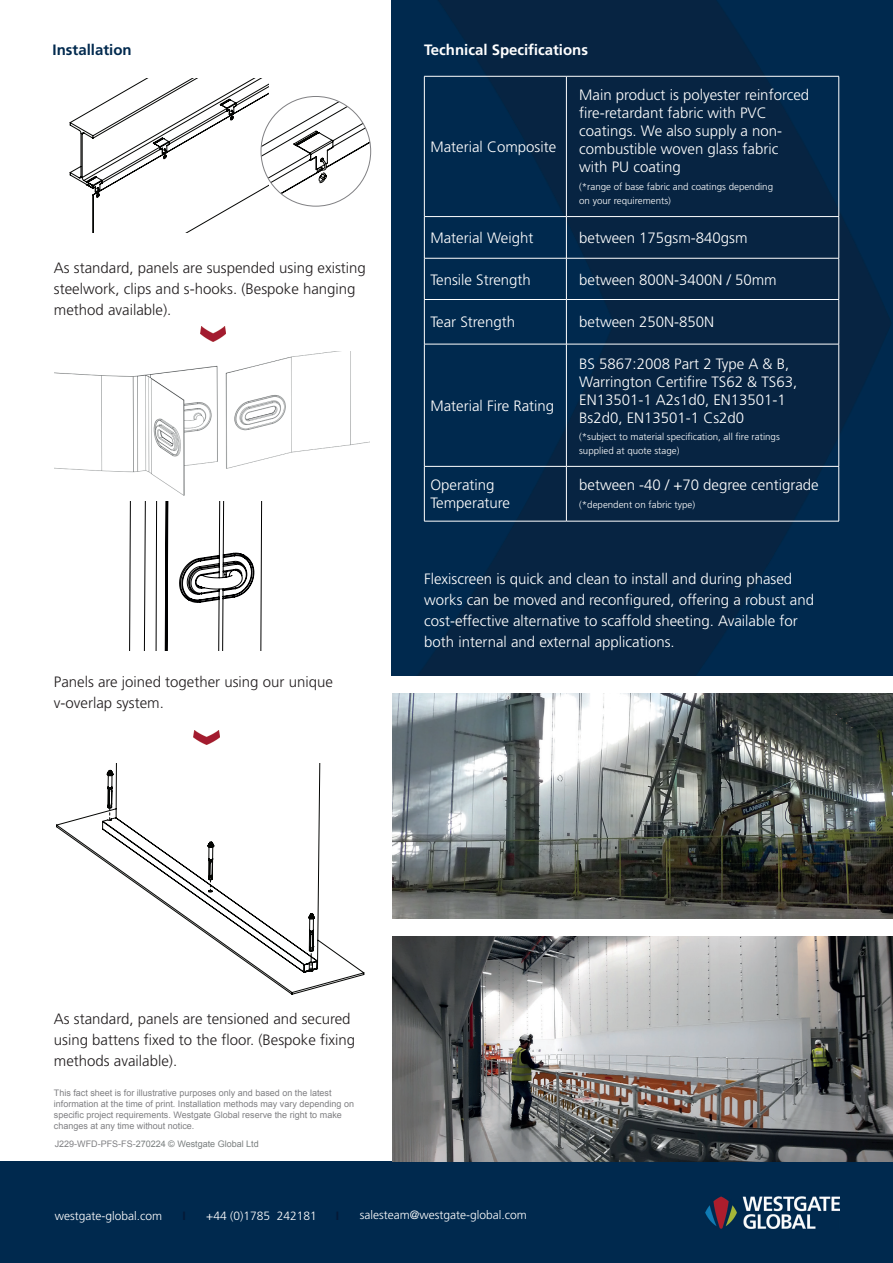
<style>
.page{position:relative;width:893px;height:1263px;background:#fff}
.page>*{position:absolute;margin:0;border:0;box-sizing:border-box;transform-origin:0 0}
.t1{font:300 15px/18px "Frutiger LT Pro";color:#fff}
.t2{font:300 15px/21px "Frutiger LT Pro";color:#231f20}
.t3{font:700 15px "Frutiger LT Pro";color:#fff}
.t4{font:700 15px "Frutiger LT Pro";color:#00294e}
.t5{font:300 12px "Frutiger LT Pro";color:#fff}
.t6{font:700 12px "Frutiger LT Pro";color:#051937}
.t7{font:300 9.75px/13.5px "Frutiger LT Pro";color:#fff}
.t8{font:9px/10.8px "Arial";color:#808083}
.t9{font:9px "Arial";color:#7a7f7f}
.s1{color:#808083}
</style>
<div class="page">
<img style="left:55px;top:351px;width:314px;height:145px">
<svg style="left:129px;top:501px;width:134px;height:150px"></svg>
<div style="left:0;top:1162px;width:893px;height:101px;background:#00294e"></div>
<img style="left:706px;top:1196px;width:134px;height:32px">
<img style="left:391px;top:0;width:501px;height:675px">
<img style="left:392px;top:936px;width:501px;height:225px">
<img style="left:200px;top:327px;width:26px;height:15px">
<img style="left:194px;top:730px;width:25px;height:15px">
<hr style="left:424px;top:76px;width:142px;height:1px;background:#fff">
<hr style="left:424px;top:76px;width:1px;height:140px;background:#fff">
<hr style="left:566px;top:76px;width:273px;height:1px;background:#fff">
<hr style="left:566px;top:76px;width:1px;height:140px;background:#fff">
<hr style="left:838px;top:76px;width:1px;height:140px;background:#fff">
<hr style="left:424px;top:216px;width:142px;height:1px;background:#fff">
<hr style="left:424px;top:217px;width:1px;height:41px;background:#fff">
<hr style="left:566px;top:216px;width:273px;height:1px;background:#fff">
<hr style="left:566px;top:217px;width:1px;height:41px;background:#fff">
<hr style="left:838px;top:217px;width:1px;height:41px;background:#fff">
<hr style="left:424px;top:258px;width:142px;height:1px;background:#fff">
<hr style="left:424px;top:258px;width:1px;height:41px;background:#fff">
<hr style="left:566px;top:258px;width:273px;height:1px;background:#fff">
<hr style="left:566px;top:258px;width:1px;height:41px;background:#fff">
<hr style="left:838px;top:258px;width:1px;height:41px;background:#fff">
<hr style="left:424px;top:299px;width:142px;height:1px;background:#fff">
<hr style="left:424px;top:300px;width:1px;height:44px;background:#fff">
<hr style="left:566px;top:299px;width:273px;height:1px;background:#fff">
<hr style="left:566px;top:300px;width:1px;height:44px;background:#fff">
<hr style="left:838px;top:300px;width:1px;height:44px;background:#fff">
<hr style="left:424px;top:344px;width:142px;height:1px;background:#fff">
<hr style="left:424px;top:344px;width:1px;height:122px;background:#fff">
<hr style="left:566px;top:344px;width:273px;height:1px;background:#fff">
<hr style="left:566px;top:344px;width:1px;height:122px;background:#fff">
<hr style="left:838px;top:344px;width:1px;height:122px;background:#fff">
<hr style="left:424px;top:466px;width:142px;height:1px;background:#fff">
<hr style="left:424px;top:467px;width:1px;height:54px;background:#fff">
<hr style="left:566px;top:466px;width:273px;height:1px;background:#fff">
<hr style="left:566px;top:467px;width:1px;height:54px;background:#fff">
<hr style="left:838px;top:467px;width:1px;height:54px;background:#fff">
<hr style="left:424px;top:521px;width:142px;height:1px;background:#fff">
<hr style="left:566px;top:521px;width:273px;height:1px;background:#fff">
<img style="left:392px;top:694px;width:501px;height:224px">
<svg style="left:56px;top:764px;width:308px;height:231px"></svg>
<svg style="left:109px;top:808px;width:1px;height:12px"></svg>
<svg style="left:210px;top:880px;width:1px;height:12px"></svg>
<svg style="left:311px;top:951px;width:1px;height:20px"></svg>
<svg style="left:70px;top:79px;width:301px;height:154px"></svg>
<p class="t4" style="left:53px;top:41px;width:81px">Installation</p>
<p class="t3" style="left:424px;top:41px;width:165px">Technical Specifications</p>
<p class="t2" style="left:54px;top:257px;width:314px">As standard, panels are suspended using existing steelwork, clips and s-hooks. (Bespoke hanging method available).</p>
<p class="t2" style="left:54px;top:671px;width:280px">Panels are joined together using our unique v-overlap system.</p>
<p class="t1" style="left:430px;top:138px;width:127px">Material Composite</p>
<p class="t1" style="left:579px;top:86px;width:232px">Main product is polyester reinforced fire-retardant fabric with PVC coatings. We also supply a non&shy;combustible woven glass fabric with PU coating</p>
<p class="t7" style="left:579px;top:180px;width:195px">(*range of base fabric and coatings depending on your requirements)</p>
<p class="t1" style="left:430px;top:229px;width:105px">Material Weight</p>
<p class="t1" style="left:579px;top:229px;width:170px">between 175gsm-840gsm</p>
<p class="t1" style="left:430px;top:270px;width:102px">Tensile Strength</p>
<p class="t1" style="left:579px;top:270px;width:199px">between 800N-3400N / 50mm</p>
<p class="t1" style="left:430px;top:313px;width:86px">Tear Strength</p>
<p class="t1" style="left:579px;top:313px;width:137px">between 250N-850N</p>
<p class="t1" style="left:430px;top:397px;width:125px">Material Fire Rating</p>
<p class="t1" style="left:579px;top:355px;width:220px">BS 5867:2008 Part 2 Type A &amp; B,<br>Warrington Certifire TS62 &amp; TS63,<br>EN13501-1 A2s1d0, EN13501-1<br>Bs2d0, EN13501-1 Cs2d0</p>
<p class="t7" style="left:579px;top:430px;width:202px">(*subject to material specification, all fire ratings supplied at quote stage)</p>
<p class="t1" style="left:430px;top:476px;width:81px">Operating<br>Temperature</p>
<p class="t1" style="left:579px;top:476px;width:241px">between -40 / +70 degree centigrade</p>
<p class="t7" style="left:579px;top:498px;width:117px">(*dependent on fabric type)</p>
<p class="t1" style="left:424px;top:569px;width:391px;line-height:21px">Flexiscreen is quick and clean to install and during phased works can be moved and reconfigured, offering a robust and cost-effective alternative to scaffold sheeting. Available for both internal and external applications.</p>
<p class="t2" style="left:54px;top:1008px;width:303px">As standard, panels are tensioned and secured using battens fixed to the floor. (Bespoke fixing methods available).</p>
<p class="t8" style="left:54px;top:1088px;width:302px">This fact sheet is for illustrative purposes only and based on the latest information at the time of print. Installation methods may vary depending on specific project requirements. Westgate Global reserve the right to make changes at any time without notice.</p>
<p class="t9" style="left:55px;top:1137px;width:206px"><span class="s1">J229-WFD-PFS-FS-</span>270224 © Westgate Global Ltd</p>
<p class="t5" style="left:55px;top:1209px;width:109px">westgate-global.com</p>
<p class="t5" style="left:206px;top:1209px;width:112px">+44 (0)1785 242181</p>
<p class="t6" style="left:336px;top:1208px;width:5px">I</p>
<p class="t5" style="left:360px;top:1208px;width:168px">salesteam@westgate-global.com</p>
</div>
